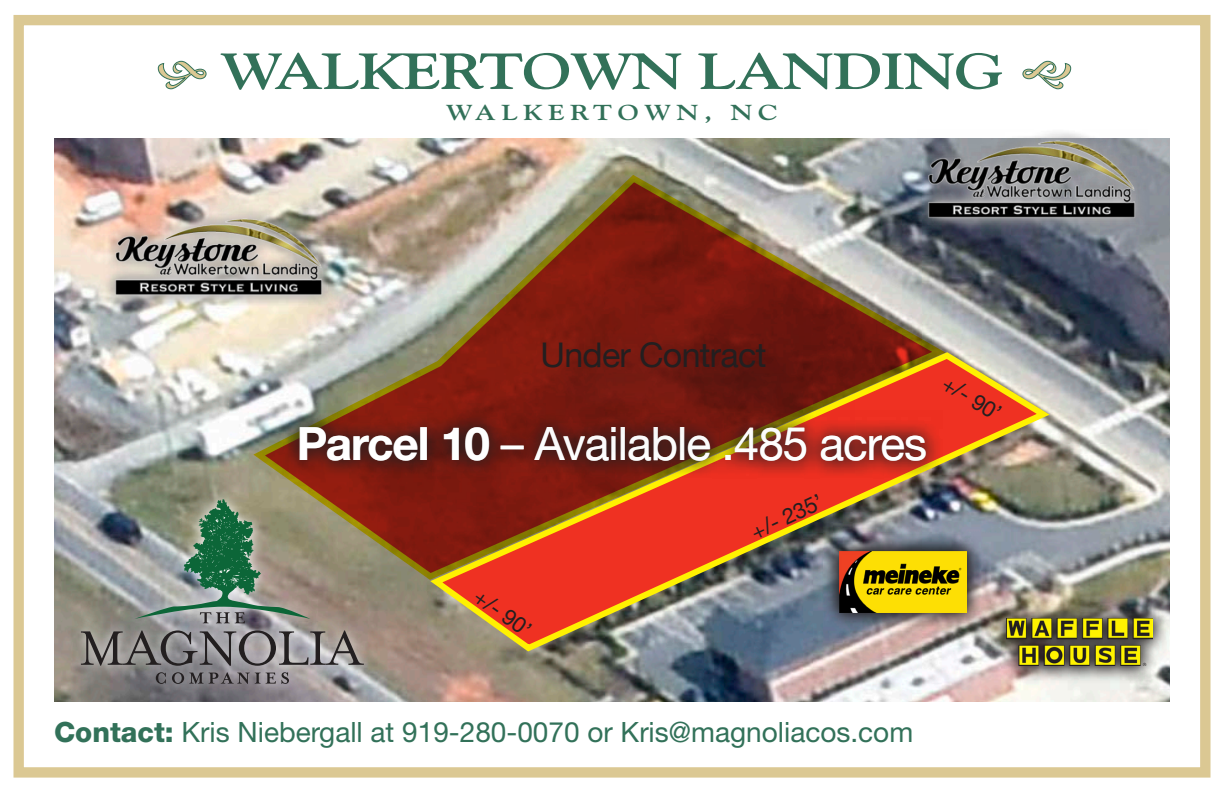
<style>
.page{position:relative;width:1224px;height:792px;background:#fff}
.page>*{position:absolute;margin:0;border:0;box-sizing:border-box;transform-origin:0 0}
.t1{font:700 50.4px "Goudy";letter-spacing:-.025em;color:#327159;scale:1.25 1}
.t2{font:46px "Helvetica Neue";letter-spacing:-.02em;color:#fff}
.t3{font:34px "Helvetica Neue";letter-spacing:-.02em;color:#231f20}
.t4{font:28px "Helvetica Neue";color:#327159}
.t5{font:22px "Helvetica Neue";color:#231f20}
.t6{font:700 21.6px "Goudy";letter-spacing:.2em;color:#327159;scale:1.25 1}
.s1{font-family:"Helvetica Neue CE";font-weight:700}
.s2{font-weight:800}
</style>
<div class="page">
<div style="left:13px;top:15px;width:1198px;height:763px;border:10px solid #dbc893"></div>
<img style="left:54px;top:138px;width:1116px;height:564px">
<img style="left:424px;top:349px;width:632px;height:307px">
<img style="left:251px;top:173px;width:697px;height:409px">
<svg style="left:821px;top:533px;width:163px;height:97px"></svg>
<svg style="left:824px;top:536px;width:157px;height:91px"></svg>
<img style="left:839px;top:551px;width:127px;height:61px">
<svg style="left:988px;top:601px;width:182px;height:83px"></svg>
<img style="left:992px;top:604px;width:175px;height:76px">
<img style="left:1007px;top:619px;width:145px;height:47px">
<img style="left:913px;top:132px;width:257px;height:120px">
<svg style="left:101px;top:204px;width:235px;height:6px"></svg>
<img style="left:99px;top:210px;width:257px;height:120px">
<svg style="left:70px;top:488px;width:305px;height:208px"></svg>
<svg style="left:81px;top:630px;width:283px;height:36px"></svg>
<svg style="left:134px;top:499px;width:176px;height:124px"></svg>
<svg style="left:156px;top:672px;width:10px;height:12px"></svg>
<svg style="left:172px;top:672px;width:117px;height:12px"></svg>
<svg style="left:158px;top:61px;width:48px;height:28px"></svg>
<svg style="left:1023px;top:61px;width:48px;height:28px"></svg>
<svg style="left:282px;top:410px;width:660px;height:68px"></svg>
<svg style="left:453px;top:241px;width:402px;height:231px"></svg>
<p class="t1" style="left:220px;top:40px;width:629px">WALKERTOWN LANDING</p>
<p class="t6" style="left:446px;top:99px;width:267px">WALKERTOWN, NC</p>
<p class="t3" style="left:540px;top:331px;width:228px">Under Contract</p>
<p class="t2" style="left:297px;top:411px;width:632px"><span class="s1">Parcel 10</span> – Available .485 acres</p>
<p class="t5" style="left:746px;top:518px;width:78px;rotate:-25deg">+/- 235’</p>
<p class="t5" style="left:953px;top:367px;width:66px;rotate:32deg">+/- 90’</p>
<p class="t5" style="left:486px;top:581px;width:66px;rotate:36deg">+/- 90’</p>
<p class="t4" style="left:54px;top:715px;width:861px"><span class="s2">Contact:</span> Kris Niebergall at 919-280-0070 or Kris@magnoliacos.com</p>
</div>
